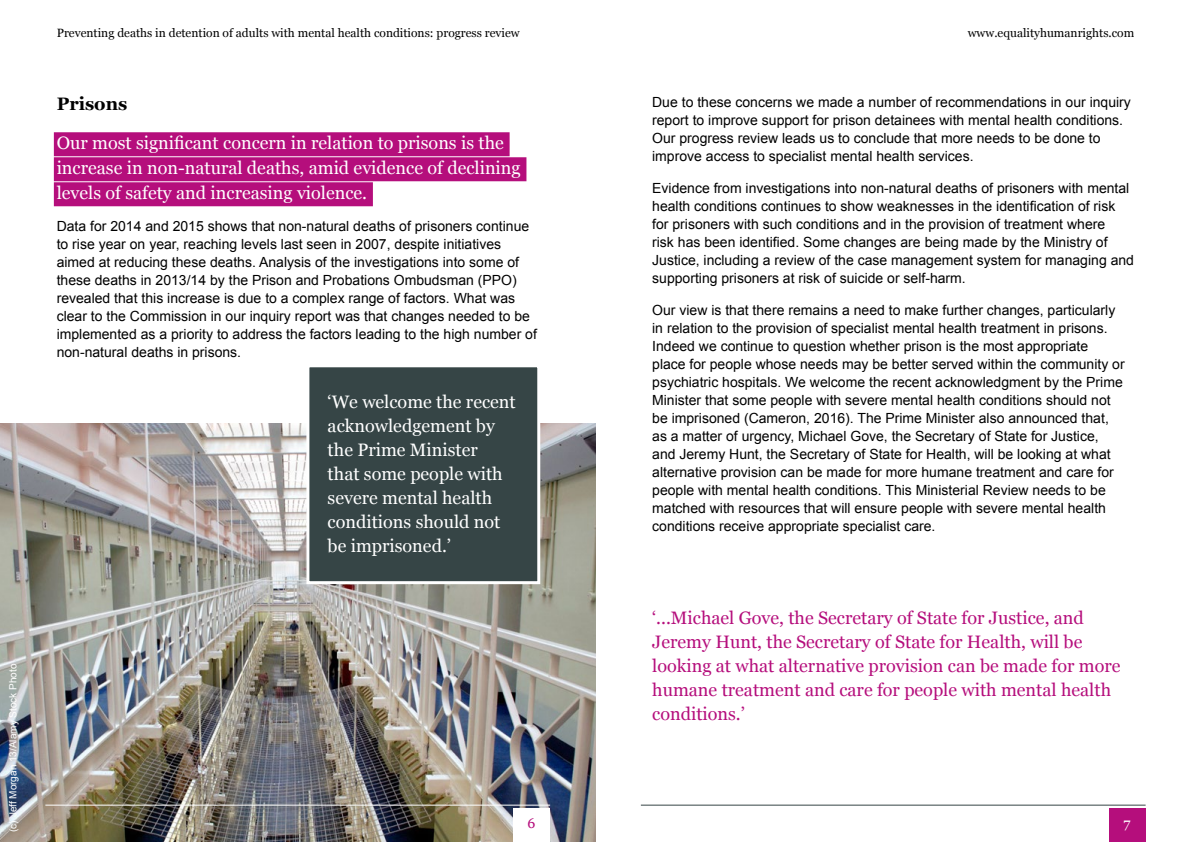
<style>
.page{position:relative;width:1191px;height:842px;background:#fff}
.page>*{position:absolute;margin:0;border:0;box-sizing:border-box;transform-origin:0 0}
.t1{font:18px/24px "Georgia";color:#fff}
.t2{font:18px/24px "Georgia";color:#b50e7c}
.t3{font:700 18px "Georgia";color:#000}
.t4{font:14px/18px "Arial";color:#000}
.t5{font:14px "Georgia";color:#fff}
.t6{font:14px "Georgia";color:#b50e7c}
.t7{font:12px "Georgia";color:#000}
.t8{font:10px "Arial";color:#fff}
</style>
<div class="page">
<hr style="left:641px;top:805px;width:504px;height:1px;background:#364546">
<div style="left:1108px;top:809px;width:37px;height:33px;background:#b50e7c"></div>
<div style="left:54px;top:132px;width:455px;height:24px;background:#b50e7c"></div>
<div style="left:54px;top:157px;width:472px;height:24px;background:#b50e7c"></div>
<div style="left:54px;top:182px;width:319px;height:24px;background:#b50e7c"></div>
<img style="left:0;top:424px;width:595px;height:418px">
<div style="left:306px;top:364px;width:234px;height:220px;background:#364546;border:3px solid #fff"></div>
<hr style="left:45px;top:805px;width:505px;height:1px;background:#fff">
<div style="left:513px;top:809px;width:37px;height:33px;background:#fff"></div>
<p class="t8" style="left:7px;top:832px;width:170px;rotate:-90deg">(c) Jeff Morgan 13/Alamy Stock Photo</p>
<p class="t7" style="left:57px;top:25px;width:464px">Preventing deaths in detention of adults with mental health conditions: progress review</p>
<p class="t7" style="left:967px;top:25px;width:168px">www.equalityhumanrights.com</p>
<p class="t3" style="left:57px;top:90px;width:72px">Prisons</p>
<p class="t1" style="left:57px;top:130px;width:465px;line-height:25px">Our most significant concern in relation to prisons is the increase in non-natural deaths, amid evidence of declining levels of safety and increasing violence.</p>
<p class="t4" style="left:57px;top:218px;width:482px">Data for 2014 and 2015 shows that non-natural deaths of prisoners continue to rise year on year, reaching levels last seen in 2007, despite initiatives aimed at reducing these deaths. Analysis of the investigations into some of these deaths in 2013/14 by the Prison and Probations Ombudsman (PPO) revealed that this increase is due to a complex range of factors. What was clear to the Commission in our inquiry report was that changes needed to be implemented as a priority to address the factors leading to the high number of non-natural deaths in prisons.</p>
<p class="t1" style="left:328px;top:389px;width:190px">‘We welcome the recent acknowledgement by the Prime Minister<br>that some people with severe mental health conditions should not be imprisoned.’</p>
<p class="t6" style="left:527px;top:813px;width:9px">6</p>
<p class="t4" style="left:652px;top:93px;width:480px">Due to these concerns we made a number of recommendations in our inquiry report to improve support for prison detainees with mental health conditions.<br>Our progress review leads us to conclude that more needs to be done to improve access to specialist mental health services.</p>
<p class="t4" style="left:652px;top:179px;width:483px">Evidence from investigations into non-natural deaths of prisoners with mental health conditions continues to show weaknesses in the identification of risk for prisoners with such conditions and in the provision of treatment where<br>risk has been identified. Some changes are being made by the Ministry of Justice, including a review of the case management system for managing and supporting prisoners at risk of suicide or self-harm.</p>
<p class="t4" style="left:652px;top:301px;width:474px">Our view is that there remains a need to make further changes, particularly in relation to the provision of specialist mental health treatment in prisons.<br>Indeed we continue to question whether prison is the most appropriate place for people whose needs may be better served within the community or psychiatric hospitals. We welcome the recent acknowledgment by the Prime Minister that some people with severe mental health conditions should not be imprisoned (Cameron, 2016). The Prime Minister also announced that, as a matter of urgency, Michael Gove, the Secretary of State for Justice, and Jeremy Hunt, the Secretary of State for Health, will be looking at what alternative provision can be made for more humane treatment and care for people with mental health conditions. This Ministerial Review needs to be matched with resources that will ensure people with severe mental health conditions receive appropriate specialist care.</p>
<p class="t2" style="left:652px;top:605px;width:470px">‘...Michael Gove, the Secretary of State for Justice, and Jeremy Hunt, the Secretary of State for Health, will be looking at what alternative provision can be made for more humane treatment and care for people with mental health conditions.’</p>
<p class="t5" style="left:1123px;top:813px;width:9px">7</p>
</div>
